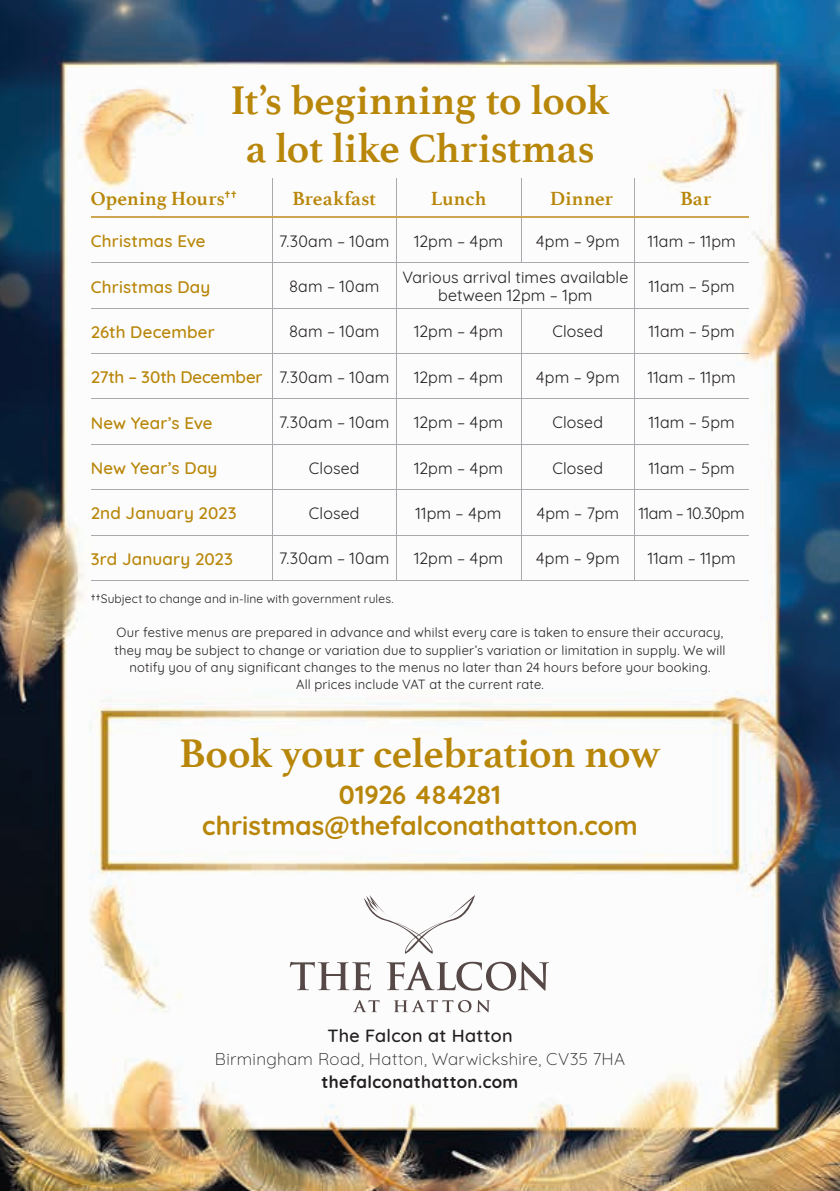
<style>
.page{position:relative;width:840px;height:1191px;background:#fff}
.page>*{position:absolute;margin:0;border:0;box-sizing:border-box;transform-origin:0 0}
.t1{font:700 42px/48px "Athelas";letter-spacing:-.01em;color:#b88609;text-align:center}
.t2{font:700 26px/31.2px "Quicksand";letter-spacing:-.005em;color:#b88609;text-align:center}
.t3{font:700 20px "Athelas";letter-spacing:.005em;color:#b88609}
.t4{font:500 18px "Quicksand";letter-spacing:.02em;color:#231f20}
.t5{font:500 17px "Quicksand";letter-spacing:.01em;color:#b88609}
.t6{font:300 17px "Quicksand";letter-spacing:.02em;color:#231f20}
.t7{font:500 17px "Quicksand";letter-spacing:-.01em;color:#b88609}
.t8{font:700 17px "Quicksand";letter-spacing:.02em;color:#231f20}
.t9{font:16px/18px "Quicksand";letter-spacing:.01em;color:#231f20;text-align:center}
.t10{font:16px "Quicksand";letter-spacing:-.02em;color:#231f20}
.t11{font:13px/17px "Quicksand";letter-spacing:.02em;color:#231f20;text-align:center}
.t12{font:12px "Quicksand";letter-spacing:.01em;color:#231f20}
.s1{font-weight:400;font-size:16px;color:#231f20}
</style>
<div class="page">
<img style="left:0;top:0;width:839px;height:1191px">
<svg style="left:289px;top:961px;width:81px;height:29px"></svg>
<svg style="left:386px;top:961px;width:162px;height:29px"></svg>
<svg style="left:353px;top:1000px;width:26px;height:12px"></svg>
<svg style="left:393px;top:1000px;width:97px;height:12px"></svg>
<svg style="left:363px;top:895px;width:112px;height:59px"></svg>
<hr style="left:91px;top:580px;width:181px;height:1px;background:#a8a9ad">
<hr style="left:272px;top:580px;width:124px;height:1px;background:#a8a9ad">
<hr style="left:396px;top:580px;width:124px;height:1px;background:#a8a9ad">
<hr style="left:520px;top:580px;width:114px;height:1px;background:#a8a9ad">
<hr style="left:634px;top:580px;width:114px;height:1px;background:#a8a9ad">
<hr style="left:91px;top:262px;width:181px;height:1px;background:#a8a9ad">
<hr style="left:272px;top:262px;width:124px;height:1px;background:#a8a9ad">
<hr style="left:396px;top:262px;width:124px;height:1px;background:#a8a9ad">
<hr style="left:520px;top:262px;width:114px;height:1px;background:#a8a9ad">
<hr style="left:634px;top:262px;width:114px;height:1px;background:#a8a9ad">
<hr style="left:91px;top:308px;width:181px;height:1px;background:#a8a9ad">
<hr style="left:272px;top:308px;width:124px;height:1px;background:#a8a9ad">
<hr style="left:396px;top:308px;width:124px;height:1px;background:#a8a9ad">
<hr style="left:520px;top:308px;width:114px;height:1px;background:#a8a9ad">
<hr style="left:634px;top:308px;width:114px;height:1px;background:#a8a9ad">
<hr style="left:91px;top:353px;width:181px;height:1px;background:#a8a9ad">
<hr style="left:272px;top:353px;width:124px;height:1px;background:#a8a9ad">
<hr style="left:396px;top:353px;width:124px;height:1px;background:#a8a9ad">
<hr style="left:520px;top:353px;width:114px;height:1px;background:#a8a9ad">
<hr style="left:634px;top:353px;width:114px;height:1px;background:#a8a9ad">
<hr style="left:91px;top:399px;width:181px;height:1px;background:#a8a9ad">
<hr style="left:272px;top:399px;width:124px;height:1px;background:#a8a9ad">
<hr style="left:396px;top:399px;width:124px;height:1px;background:#a8a9ad">
<hr style="left:520px;top:399px;width:114px;height:1px;background:#a8a9ad">
<hr style="left:634px;top:399px;width:114px;height:1px;background:#a8a9ad">
<hr style="left:91px;top:444px;width:181px;height:1px;background:#a8a9ad">
<hr style="left:272px;top:444px;width:124px;height:1px;background:#a8a9ad">
<hr style="left:396px;top:444px;width:124px;height:1px;background:#a8a9ad">
<hr style="left:520px;top:444px;width:114px;height:1px;background:#a8a9ad">
<hr style="left:634px;top:444px;width:114px;height:1px;background:#a8a9ad">
<hr style="left:91px;top:489px;width:181px;height:1px;background:#a8a9ad">
<hr style="left:272px;top:489px;width:124px;height:1px;background:#a8a9ad">
<hr style="left:396px;top:489px;width:124px;height:1px;background:#a8a9ad">
<hr style="left:520px;top:489px;width:114px;height:1px;background:#a8a9ad">
<hr style="left:634px;top:489px;width:114px;height:1px;background:#a8a9ad">
<hr style="left:91px;top:535px;width:181px;height:1px;background:#a8a9ad">
<hr style="left:272px;top:535px;width:124px;height:1px;background:#a8a9ad">
<hr style="left:396px;top:535px;width:124px;height:1px;background:#a8a9ad">
<hr style="left:520px;top:535px;width:114px;height:1px;background:#a8a9ad">
<hr style="left:634px;top:535px;width:114px;height:1px;background:#a8a9ad">
<hr style="left:272px;top:178px;width:1px;height:39px;background:#a8a9ad">
<hr style="left:395px;top:178px;width:1px;height:39px;background:#a8a9ad">
<hr style="left:520px;top:178px;width:1px;height:39px;background:#a8a9ad">
<hr style="left:634px;top:178px;width:1px;height:39px;background:#a8a9ad">
<hr style="left:272px;top:218px;width:1px;height:44px;background:#a8a9ad">
<hr style="left:395px;top:218px;width:1px;height:44px;background:#a8a9ad">
<hr style="left:520px;top:218px;width:1px;height:44px;background:#a8a9ad">
<hr style="left:634px;top:218px;width:1px;height:44px;background:#a8a9ad">
<hr style="left:272px;top:263px;width:1px;height:45px;background:#a8a9ad">
<hr style="left:395px;top:263px;width:1px;height:45px;background:#a8a9ad">
<hr style="left:634px;top:263px;width:1px;height:45px;background:#a8a9ad">
<hr style="left:272px;top:308px;width:1px;height:45px;background:#a8a9ad">
<hr style="left:395px;top:308px;width:1px;height:45px;background:#a8a9ad">
<hr style="left:520px;top:308px;width:1px;height:45px;background:#a8a9ad">
<hr style="left:634px;top:308px;width:1px;height:45px;background:#a8a9ad">
<hr style="left:272px;top:354px;width:1px;height:45px;background:#a8a9ad">
<hr style="left:395px;top:354px;width:1px;height:45px;background:#a8a9ad">
<hr style="left:520px;top:354px;width:1px;height:45px;background:#a8a9ad">
<hr style="left:634px;top:354px;width:1px;height:45px;background:#a8a9ad">
<hr style="left:272px;top:399px;width:1px;height:45px;background:#a8a9ad">
<hr style="left:395px;top:399px;width:1px;height:45px;background:#a8a9ad">
<hr style="left:520px;top:399px;width:1px;height:45px;background:#a8a9ad">
<hr style="left:634px;top:399px;width:1px;height:45px;background:#a8a9ad">
<hr style="left:272px;top:444px;width:1px;height:45px;background:#a8a9ad">
<hr style="left:395px;top:444px;width:1px;height:45px;background:#a8a9ad">
<hr style="left:520px;top:444px;width:1px;height:45px;background:#a8a9ad">
<hr style="left:634px;top:444px;width:1px;height:45px;background:#a8a9ad">
<hr style="left:272px;top:490px;width:1px;height:45px;background:#a8a9ad">
<hr style="left:395px;top:490px;width:1px;height:45px;background:#a8a9ad">
<hr style="left:520px;top:490px;width:1px;height:45px;background:#a8a9ad">
<hr style="left:634px;top:490px;width:1px;height:45px;background:#a8a9ad">
<hr style="left:272px;top:535px;width:1px;height:45px;background:#a8a9ad">
<hr style="left:395px;top:535px;width:1px;height:45px;background:#a8a9ad">
<hr style="left:520px;top:535px;width:1px;height:45px;background:#a8a9ad">
<hr style="left:634px;top:535px;width:1px;height:45px;background:#a8a9ad">
<hr style="left:91px;top:217px;width:181px;height:1px;background:#cea653">
<hr style="left:272px;top:217px;width:124px;height:1px;background:#cea653">
<hr style="left:396px;top:217px;width:124px;height:1px;background:#cea653">
<hr style="left:520px;top:217px;width:114px;height:1px;background:#cea653">
<hr style="left:634px;top:217px;width:114px;height:1px;background:#cea653">
<h1 class="t1" style="left:230px;top:75px;width:380px">It’s beginning to look a lot like Christmas</h1>
<h3 class="t3" style="left:91px;top:182px;width:148px">Opening Hours<sup>††</sup></h3>
<h3 class="t3" style="left:292px;top:182px;width:85px">Breakfast</h3>
<h3 class="t3" style="left:430px;top:182px;width:57px">Lunch</h3>
<h3 class="t3" style="left:550px;top:182px;width:64px">Dinner</h3>
<h3 class="t3" style="left:680px;top:182px;width:32px">Bar</h3>
<h3 class="t5" style="left:91px;top:227px;width:116px">Christmas Eve</h3>
<p class="t9" style="left:279px;top:230px;width:112px">7.30am – 10am</p>
<p class="t9" style="left:414px;top:230px;width:91px">12pm – 4pm</p>
<p class="t9" style="left:535px;top:230px;width:85px">4pm – 9pm</p>
<p class="t9" style="left:647px;top:230px;width:90px">11am – 11pm</p>
<h3 class="t5" style="left:91px;top:273px;width:121px">Christmas Day</h3>
<p class="t9" style="left:289px;top:276px;width:92px">8am – 10am</p>
<p class="t9" style="left:402px;top:267px;width:227px">Various arrival times available between 12pm – 1pm</p>
<p class="t9" style="left:648px;top:276px;width:87px">11am – 5pm</p>
<h3 class="t5" style="left:91px;top:318px;width:125px">26th December</h3>
<p class="t9" style="left:289px;top:321px;width:92px">8am – 10am</p>
<p class="t9" style="left:414px;top:321px;width:91px">12pm – 4pm</p>
<p class="t9" style="left:552px;top:321px;width:52px">Closed</p>
<p class="t9" style="left:648px;top:321px;width:87px">11am – 5pm</p>
<h3 class="t7" style="left:91px;top:363px;width:300px">27th – 30th December <span class="s1">7.30am – 10am</span></h3>
<p class="t9" style="left:414px;top:366px;width:91px">12pm – 4pm</p>
<p class="t9" style="left:535px;top:366px;width:85px">4pm – 9pm</p>
<p class="t9" style="left:647px;top:366px;width:90px">11am – 11pm</p>
<h3 class="t5" style="left:91px;top:409px;width:123px">New Year’s Eve</h3>
<p class="t9" style="left:279px;top:412px;width:112px">7.30am – 10am</p>
<p class="t9" style="left:414px;top:412px;width:91px">12pm – 4pm</p>
<p class="t9" style="left:552px;top:412px;width:52px">Closed</p>
<p class="t9" style="left:648px;top:412px;width:87px">11am – 5pm</p>
<h3 class="t5" style="left:91px;top:454px;width:128px">New Year’s Day</h3>
<p class="t9" style="left:309px;top:457px;width:52px">Closed</p>
<p class="t9" style="left:414px;top:457px;width:91px">12pm – 4pm</p>
<p class="t9" style="left:552px;top:457px;width:52px">Closed</p>
<p class="t9" style="left:648px;top:457px;width:87px">11am – 5pm</p>
<h3 class="t5" style="left:91px;top:499px;width:147px">2nd January 2023</h3>
<p class="t9" style="left:309px;top:502px;width:52px">Closed</p>
<p class="t9" style="left:415px;top:502px;width:87px">11pm – 4pm</p>
<p class="t10" style="left:536px;top:501px;width:210px">4pm – 7pm 11am – 10.30pm</p>
<h3 class="t5" style="left:91px;top:545px;width:144px">3rd January 2023</h3>
<p class="t9" style="left:279px;top:548px;width:112px">7.30am – 10am</p>
<p class="t9" style="left:414px;top:548px;width:91px">12pm – 4pm</p>
<p class="t9" style="left:535px;top:548px;width:85px">4pm – 9pm</p>
<p class="t9" style="left:647px;top:548px;width:90px">11am – 11pm</p>
<p class="t12" style="left:91px;top:589px;width:304px">††Subject to change and in-line with government rules.</p>
<p class="t11" style="left:114px;top:623px;width:612px">Our festive menus are prepared in advance and whilst every care is taken to ensure their accuracy, they may be subject to change or variation due to supplier’s variation or limitation in supply. We will notify you of any significant changes to the menus no later than 24 hours before your booking.<br>All prices include VAT at the current rate.</p>
<h1 class="t1" style="left:179px;top:728px;width:482px">Book your celebration now</h1>
<h2 class="t2" style="left:202px;top:777px;width:436px">01926 484281 christmas@thefalconathatton.com</h2>
<h3 class="t4" style="left:327px;top:1021px;width:187px">The Falcon at Hatton</h3>
<h3 class="t6" style="left:215px;top:1046px;width:411px">Birmingham Road, Hatton, Warwickshire, CV35 7HA</h3>
<h3 class="t8" style="left:321px;top:1068px;width:198px">thefalconathatton.com</h3>
</div>
